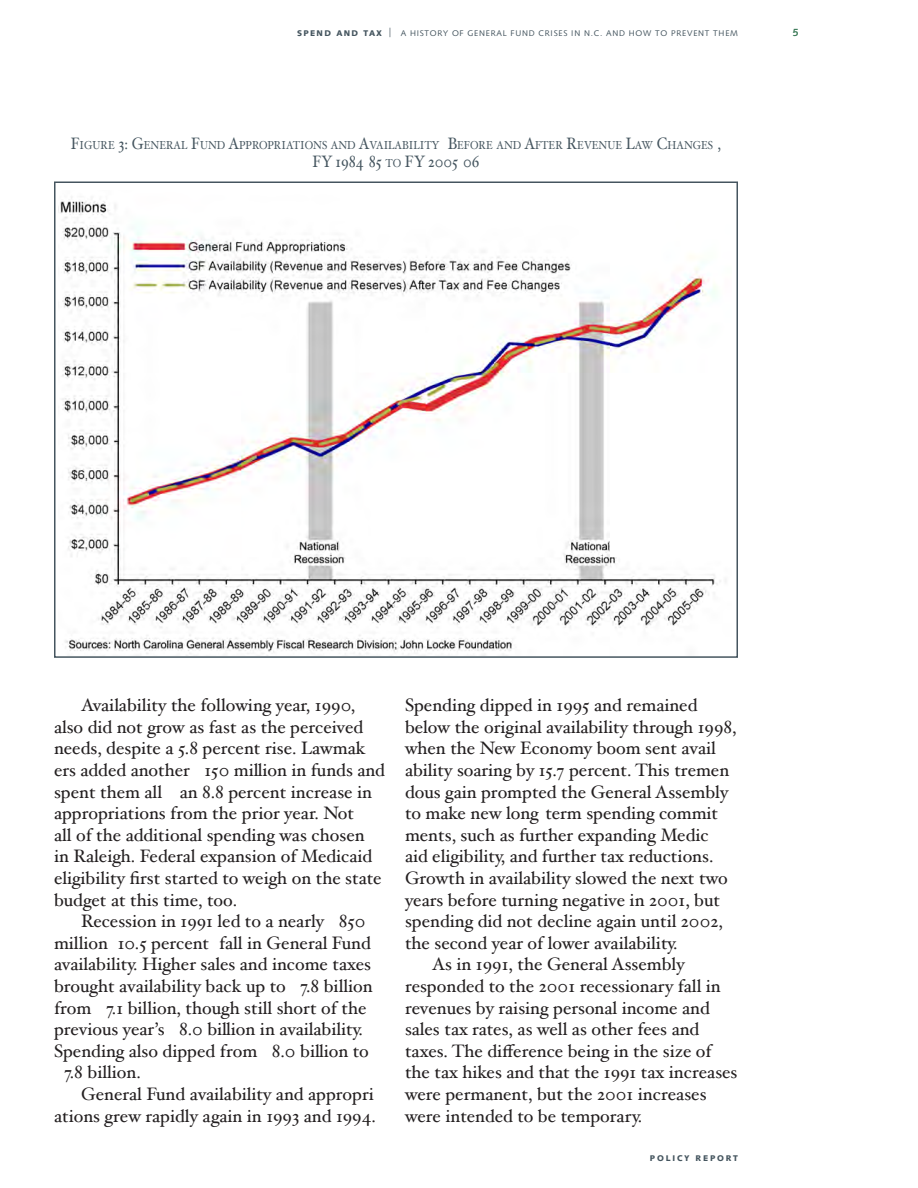
<style>
.page{position:relative;width:918px;height:1188px;background:#fff}
.page>*{position:absolute;margin:0;border:0;box-sizing:border-box;transform-origin:0 0}
.Body_text{font:18px/21.6px "Hoefler Text";color:#231f20}
.Major_subhead{font:16.5px "Hoefler Text";color:#45555f;scale:.89 1}
.Major_subhead-2{font:11.55px "Hoefler Text";color:#45555f;scale:.89 1}
.t1{font:8.25px "Syntax";letter-spacing:.09em;color:#45555f}
.t2{font:900 8.25px "Syntax";letter-spacing:.22em;color:#45555f}
.s1{font-weight:900}
.s2{font-size:12.3px}
.s3{font-size:16.5px}
.s4{font-size:11.55px}
</style>
<div class="page">
<div style="left:54px;top:182px;width:684px;height:476px;border:2px solid #45555f"></div>
<img style="left:60px;top:197px;width:666px;height:458px">
<p class="t1" style="left:297px;top:28px;width:442px"><span class="s1">SPEND AND TAX</span> <span class="s2">|</span> A HISTORY OF GENERAL FUND CRISES IN N .C. AND HOW TO PREVENT THEM</p>
<p class="Major_subhead-2" style="left:71px;top:138px;width:732px"><span class="s3">F</span>igure <span class="s3">3: G</span>eneral <span class="s3">F</span>und <span class="s3">A</span>ppropriations and <span class="s3">A</span>vailability <span class="s3">(B</span>efore and <span class="s3">A</span>fter <span class="s3">R</span>evenue <span class="s3">L</span>aw <span class="s3">C</span>hanges<span class="s3">),</span></p>
<p class="Major_subhead" style="left:312px;top:152px;width:189px">FY 1984-85 <span class="s4">to</span> FY 2005-06</p>
<p class="Body_text" style="left:54px;top:694px;width:333px;text-indent:27px">Availability the following year, 1990, also did not grow as fast as the perceived needs, despite a 5.8 percent rise. Lawmak ers added another $150 million in funds and spent them all – an 8.8 percent increase in appropriations from the prior year. Not<br>all of the additional spending was chosen<br>in Raleigh. Federal expansion of Medicaid eligibility first started to weigh on the state budget at this time, too.</p>
<p class="Body_text" style="left:54px;top:910px;width:320px;text-indent:27px">Recession in 1991 led to a nearly $850 million (10.5 percent) fall in General Fund availability. Higher sales and income taxes brought availability back up to $7.8 billion from $7.1 billion, though still short of the previous year’s $8.0 billion in availability.<br>Spending also dipped from $8.0 billion to $7.8 billion.</p>
<p class="Body_text" style="left:54px;top:1083px;width:323px;text-align:right">General Fund availability and appropri ations grew rapidly again in 1993 and 1994.</p>
<p class="Body_text" style="left:405px;top:694px;width:333px">Spending dipped in 1995 and remained below the original availability through 1998, when the New Economy boom sent avail ability soaring by 15.7 percent. This tremen dous gain prompted the General Assembly to make new long-term spending commit ments, such as further expanding Medic<br>aid eligibility, and further tax reductions.<br>Growth in availability slowed the next two years before turning negative in 2001, but spending did not decline again until 2002, the second year of lower availability.</p>
<p class="Body_text" style="left:405px;top:953px;width:334px;text-indent:27px">As in 1991, the General Assembly responded to the 2001 recessionary fall in revenues by raising personal income and sales tax rates, as well as other fees and taxes. The difference being in the size of the tax hikes and that the 1991 tax increases were permanent, but the 2001 increases were intended to be temporary.</p>
<p class="t2" style="left:650px;top:1153px;width:90px">POLICY REPORT</p>
</div>
